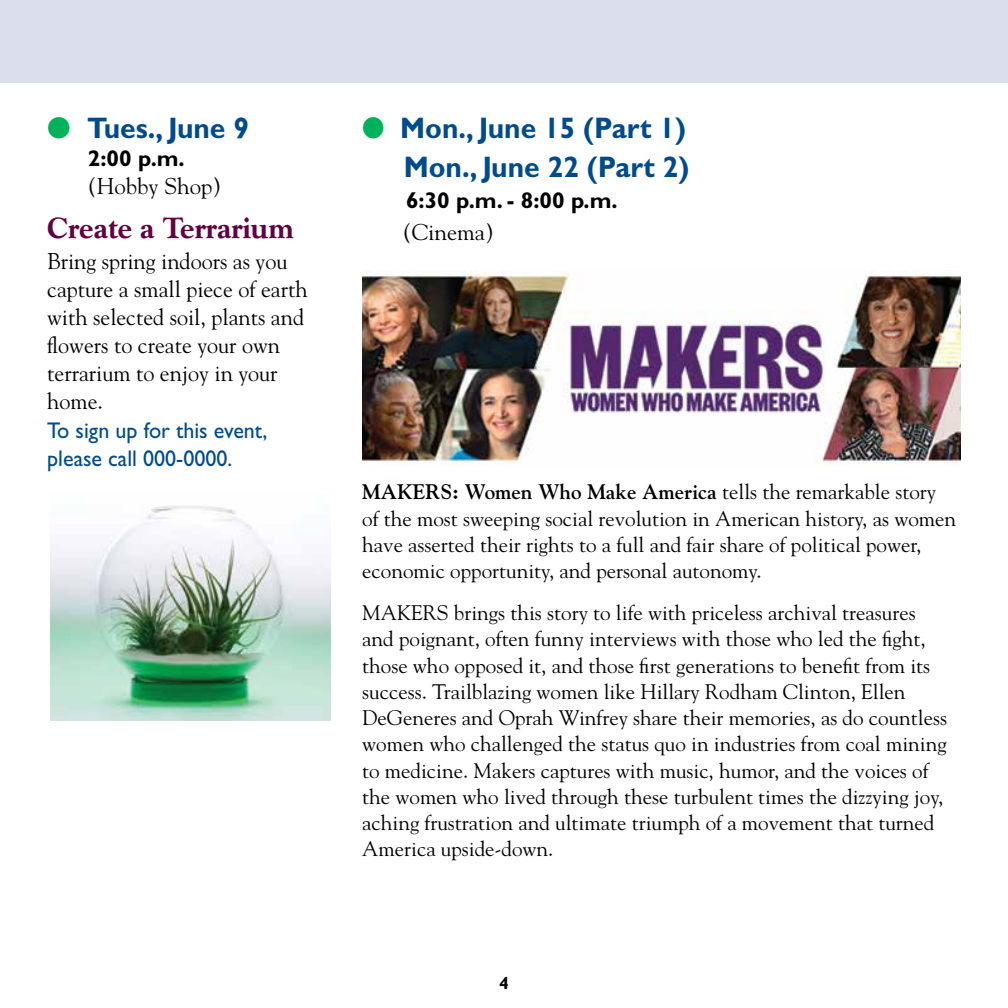
<style>
.page{position:relative;width:1008px;height:1008px;background:#fff}
.page>*{position:absolute;margin:0;border:0;box-sizing:border-box;transform-origin:0 0}
.t1{font:700 29.75px/38.5px "Gill Sans";color:#004b8d;text-align:right;scale:.95 1}
.t2{font:800 29.75px "Goudy";color:#620041}
.t3{font:22.75px/28px "Goudy";color:#000}
.t4{font:22.75px/28px "Gill Sans";color:#004b8d}
.t5{font:700 22.75px "Gill Sans";color:#000}
.t6{font:21px/26.2px "Goudy";color:#000}
.t7{font:700 17.5px "Gill Sans";color:#000}
.s1{color:#00b259}
.s2{font-weight:700}
</style>
<div class="page">
<div style="left:0;top:0;width:1008px;height:83px;background:#dadeed"></div>
<img style="left:362px;top:271px;width:599px;height:195px">
<img style="left:50px;top:506px;width:281px;height:215px">
<h1 class="t1" style="left:47px;top:109px;width:214px"><span class="s1">●</span> Tues., June 9</h1>
<p class="t5" style="left:88px;top:145px;width:98px">2:00 p.m.</p>
<p class="t3" style="left:88px;top:172px;width:135px">(Hobby Shop)</p>
<h1 class="t2" style="left:47px;top:210px;width:248px">Create a Terrarium</h1>
<p class="t3" style="left:47px;top:247px;width:262px">Bring spring indoors as you capture a small piece of earth with selected soil, plants and flowers to create your own terrarium to enjoy in your home.</p>
<p class="t4" style="left:47px;top:416px;width:221px">To sign up for this event, please call 000-0000.</p>
<h1 class="t1" style="left:362px;top:109px;width:346px"><span class="s1">●</span> Mon., June 15 (Part 1)<br>Mon., June 22 (Part 2)</h1>
<p class="t5" style="left:406px;top:187px;width:213px">6:30 p.m. - 8:00 p.m.</p>
<p class="t3" style="left:403px;top:217px;width:93px">(Cinema)</p>
<p class="t6" style="left:362px;top:478px;width:595px"><span class="s2">MAKERS: Women Who Make America</span> tells the remarkable story of the most sweeping social revolution in American history, as women have asserted their rights to a full and fair share of political power, economic opportunity, and personal autonomy.</p>
<p class="t6" style="left:362px;top:599px;width:586px">MAKERS brings this story to life with priceless archival treasures and poignant, often funny interviews with those who led the fight, those who opposed it, and those first generations to benefit from its success. Trailblazing women like Hillary Rodham Clinton, Ellen DeGeneres and Oprah Winfrey share their memories, as do countless women who challenged the status quo in industries from coal mining to medicine. Makers captures with music, humor, and the voices of the women who lived through these turbulent times the dizzying joy, aching frustration and ultimate triumph of a movement that turned America upside-down.</p>
<p class="t7" style="left:499px;top:973px;width:11px">4</p>
</div>
